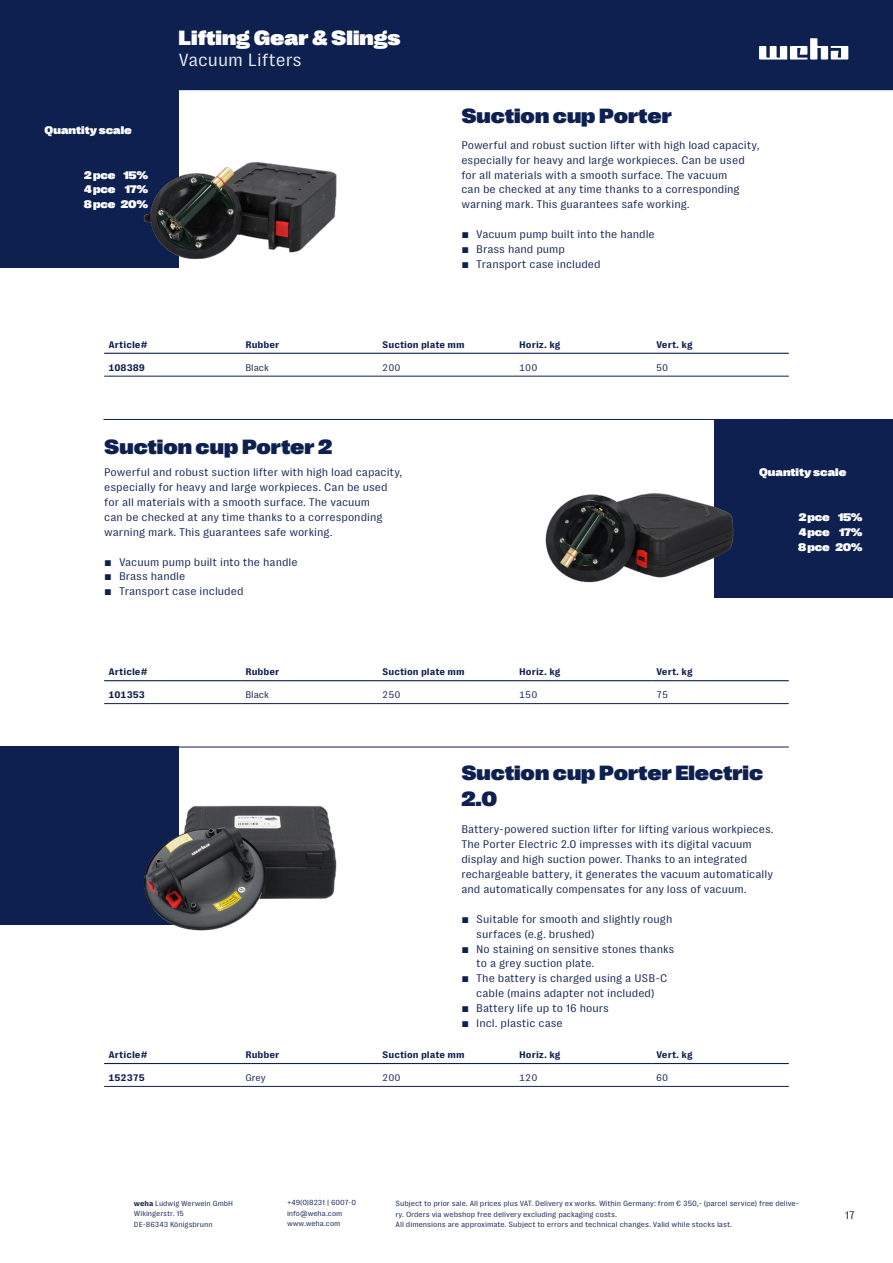
<style>
.page{position:relative;width:893px;height:1263px;background:#fff}
.page>*{position:absolute;margin:0;border:0;box-sizing:border-box;transform-origin:0 0}
.t1{font:900 expanded 21px/25.2px "PP Right Grotesk";color:#0e2050}
.t2{font:900 expanded 21px "PP Right Grotesk";color:#fff}
.t3{font:18px "PP Right Grotesk Text";color:#efeff6}
.t4{font:11.25px/14.9px "PP Right Grotesk Text";color:#0e2050}
.t5{font:900 expanded 11.25px/14.9px "PP Right Grotesk";letter-spacing:-.02em;color:#fff;text-align:justify}
.t6{font:900 expanded 11.25px "PP Right Grotesk";color:#fff}
.t7{font:700 9.75px "PP Right Grotesk Text";color:#0e2050}
.t8{font:9.75px "PP Right Grotesk Text";color:#0e2050}
.t9{font:7.65px/10.9px "PP Right Grotesk Text";letter-spacing:-.005em;color:#0e2050}
.t10{font:7.5px/10.5px "PP Right Grotesk Text";color:#0e2050}
.s1{font-weight:700}
</style>
<div class="page">
<div style="left:0;top:0;width:893px;height:89px;background:#0e2050"></div>
<svg style="left:759px;top:38px;width:89px;height:22px"></svg>
<hr style="left:789px;top:89px;width:104px;height:1px;background:#0e2050">
<div style="left:0;top:89px;width:179px;height:179px;background:#0e2050"></div>
<img style="left:144px;top:162px;width:193px;height:98px">
<hr style="left:104px;top:89px;width:685px;height:1px;background:#0e2050">
<hr style="left:104px;top:353px;width:137px;height:1px;background:#0e2050">
<hr style="left:241px;top:353px;width:137px;height:1px;background:#0e2050">
<hr style="left:378px;top:353px;width:137px;height:1px;background:#0e2050">
<hr style="left:515px;top:353px;width:137px;height:1px;background:#0e2050">
<hr style="left:652px;top:353px;width:137px;height:1px;background:#0e2050">
<hr style="left:104px;top:376px;width:137px;height:1px;background:#0e2050">
<hr style="left:241px;top:376px;width:137px;height:1px;background:#0e2050">
<hr style="left:378px;top:376px;width:137px;height:1px;background:#0e2050">
<hr style="left:515px;top:376px;width:137px;height:1px;background:#0e2050">
<hr style="left:652px;top:376px;width:137px;height:1px;background:#0e2050">
<div style="left:714px;top:419px;width:179px;height:179px;background:#0e2050"></div>
<img style="left:545px;top:493px;width:189px;height:90px">
<hr style="left:103px;top:419px;width:685px;height:1px;background:#0e2050">
<hr style="left:104px;top:680px;width:137px;height:1px;background:#0e2050">
<hr style="left:241px;top:680px;width:137px;height:1px;background:#0e2050">
<hr style="left:378px;top:680px;width:137px;height:1px;background:#0e2050">
<hr style="left:515px;top:680px;width:137px;height:1px;background:#0e2050">
<hr style="left:652px;top:680px;width:137px;height:1px;background:#0e2050">
<hr style="left:104px;top:703px;width:137px;height:1px;background:#0e2050">
<hr style="left:241px;top:703px;width:137px;height:1px;background:#0e2050">
<hr style="left:378px;top:703px;width:137px;height:1px;background:#0e2050">
<hr style="left:515px;top:703px;width:137px;height:1px;background:#0e2050">
<hr style="left:652px;top:703px;width:137px;height:1px;background:#0e2050">
<div style="left:0;top:747px;width:179px;height:178px;background:#0e2050"></div>
<img style="left:144px;top:805px;width:193px;height:126px">
<hr style="left:104px;top:747px;width:685px;height:1px;background:#0e2050">
<hr style="left:104px;top:1063px;width:137px;height:1px;background:#0e2050">
<hr style="left:241px;top:1063px;width:137px;height:1px;background:#0e2050">
<hr style="left:378px;top:1063px;width:137px;height:1px;background:#0e2050">
<hr style="left:515px;top:1063px;width:137px;height:1px;background:#0e2050">
<hr style="left:652px;top:1063px;width:137px;height:1px;background:#0e2050">
<hr style="left:104px;top:1086px;width:137px;height:1px;background:#0e2050">
<hr style="left:241px;top:1086px;width:137px;height:1px;background:#0e2050">
<hr style="left:378px;top:1086px;width:137px;height:1px;background:#0e2050">
<hr style="left:515px;top:1086px;width:137px;height:1px;background:#0e2050">
<hr style="left:652px;top:1086px;width:137px;height:1px;background:#0e2050">
<p class="t6" style="left:45px;top:124px;width:89px">Quantity scale</p>
<p class="t5" style="left:84px;top:167px;width:66px">2 pce 15% 4 pce 17% 8 pce 20%</p>
<h1 class="t2" style="left:179px;top:26px;width:223px">Lifting Gear &amp; Slings</h1>
<h2 class="t3" style="left:179px;top:50px;width:125px">Vacuum Lifters</h2>
<h1 class="t1" style="left:461px;top:103px;width:212px">Suction cup Porter</h1>
<p class="t4" style="left:461px;top:138px;width:300px">Powerful and robust suction lifter with high load capacity, especially for heavy and large workpieces. Can be used for all materials with a smooth surface. The vacuum<br>can be checked at any time thanks to a corresponding warning mark. This guarantees safe working.</p>
<p class="t4" style="left:461px;top:227px;width:195px">■ Vacuum pump built into the handle</p>
<p class="t4" style="left:461px;top:242px;width:105px">■ Brass hand pump</p>
<p class="t4" style="left:461px;top:257px;width:141px">■ Transport case included</p>
<p class="t7" style="left:108px;top:339px;width:41px">Article#</p>
<p class="t7" style="left:245px;top:339px;width:36px">Rubber</p>
<p class="t7" style="left:382px;top:339px;width:84px">Suction plate mm</p>
<p class="t7" style="left:519px;top:339px;width:43px">Horiz. kg</p>
<p class="t7" style="left:656px;top:339px;width:38px">Vert. kg</p>
<p class="t7" style="left:108px;top:362px;width:38px">108389</p>
<p class="t8" style="left:245px;top:362px;width:25px">Black</p>
<p class="t8" style="left:382px;top:362px;width:20px">200</p>
<p class="t8" style="left:519px;top:362px;width:20px">100</p>
<p class="t8" style="left:656px;top:362px;width:14px">50</p>
<h1 class="t1" style="left:104px;top:434px;width:230px">Suction cup Porter 2</h1>
<p class="t4" style="left:104px;top:465px;width:300px">Powerful and robust suction lifter with high load capacity, especially for heavy and large workpieces. Can be used for all materials with a smooth surface. The vacuum<br>can be checked at any time thanks to a corresponding warning mark. This guarantees safe working.</p>
<p class="t4" style="left:104px;top:554px;width:195px">■ Vacuum pump built into the handle</p>
<p class="t4" style="left:104px;top:569px;width:83px">■ Brass handle</p>
<p class="t4" style="left:104px;top:584px;width:141px">■ Transport case included</p>
<p class="t7" style="left:108px;top:667px;width:41px">Article#</p>
<p class="t7" style="left:245px;top:667px;width:36px">Rubber</p>
<p class="t7" style="left:382px;top:667px;width:84px">Suction plate mm</p>
<p class="t7" style="left:519px;top:667px;width:43px">Horiz. kg</p>
<p class="t7" style="left:656px;top:667px;width:38px">Vert. kg</p>
<p class="t7" style="left:108px;top:690px;width:38px">101353</p>
<p class="t8" style="left:245px;top:690px;width:25px">Black</p>
<p class="t8" style="left:382px;top:690px;width:20px">250</p>
<p class="t8" style="left:519px;top:690px;width:20px">150</p>
<p class="t8" style="left:656px;top:690px;width:14px">75</p>
<p class="t6" style="left:759px;top:466px;width:89px">Quantity scale</p>
<p class="t5" style="left:798px;top:510px;width:66px">2 pce 15% 4 pce 17% 8 pce 20%</p>
<h1 class="t1" style="left:461px;top:761px;width:303px">Suction cup Porter Electric<br>2.0</h1>
<p class="t4" style="left:461px;top:822px;width:314px">Battery-powered suction lifter for lifting various workpieces.<br>The Porter Electric 2.0 impresses with its digital vacuum display and high suction power. Thanks to an integrated rechargeable battery, it generates the vacuum automatically and automatically compensates for any loss of vacuum.</p>
<p class="t4" style="left:476px;top:911px;width:198px;text-indent:-15px">■ Suitable for smooth and slightly rough surfaces (e.g. brushed)</p>
<p class="t4" style="left:476px;top:941px;width:200px;text-indent:-15px">■ No staining on sensitive stones thanks to a grey suction plate.</p>
<p class="t4" style="left:461px;top:971px;width:208px;text-align:center">■ The battery is charged using a USB-C cable (mains adapter not included)</p>
<p class="t4" style="left:461px;top:1001px;width:149px">■ Battery life up to 16 hours</p>
<p class="t4" style="left:461px;top:1016px;width:103px">■ Incl. plastic case</p>
<p class="t7" style="left:108px;top:1049px;width:41px">Article#</p>
<p class="t7" style="left:245px;top:1049px;width:36px">Rubber</p>
<p class="t7" style="left:382px;top:1049px;width:84px">Suction plate mm</p>
<p class="t7" style="left:519px;top:1049px;width:43px">Horiz. kg</p>
<p class="t7" style="left:656px;top:1049px;width:38px">Vert. kg</p>
<p class="t7" style="left:108px;top:1072px;width:38px">152375</p>
<p class="t8" style="left:245px;top:1072px;width:22px">Grey</p>
<p class="t8" style="left:382px;top:1072px;width:20px">200</p>
<p class="t8" style="left:519px;top:1072px;width:20px">120</p>
<p class="t8" style="left:656px;top:1072px;width:14px">60</p>
<p class="t10" style="left:287px;top:1197px;width:71px">+49(0)8231 | 6007-0 info@weha.com www.weha.com</p>
<p class="t9" style="left:396px;top:1197px;width:405px">Subject to prior sale. All prices plus VAT. Delivery ex works. Within Germany: from € 350,- (parcel service) free delive&shy;ry. Orders via webshop free delivery excluding packaging costs.<br>All dimensions are approximate. Subject to errors and technical changes. Valid while stocks last.</p>
<p class="t10" style="left:134px;top:1198px;width:101px"><span class="s1">weha</span> Ludwig Werwein GmbH<br>Wikingerstr. 15<br>DE-86343 Königsbrunn</p>
<p class="t4" style="left:845px;top:1208px;width:11px">17</p>
</div>
